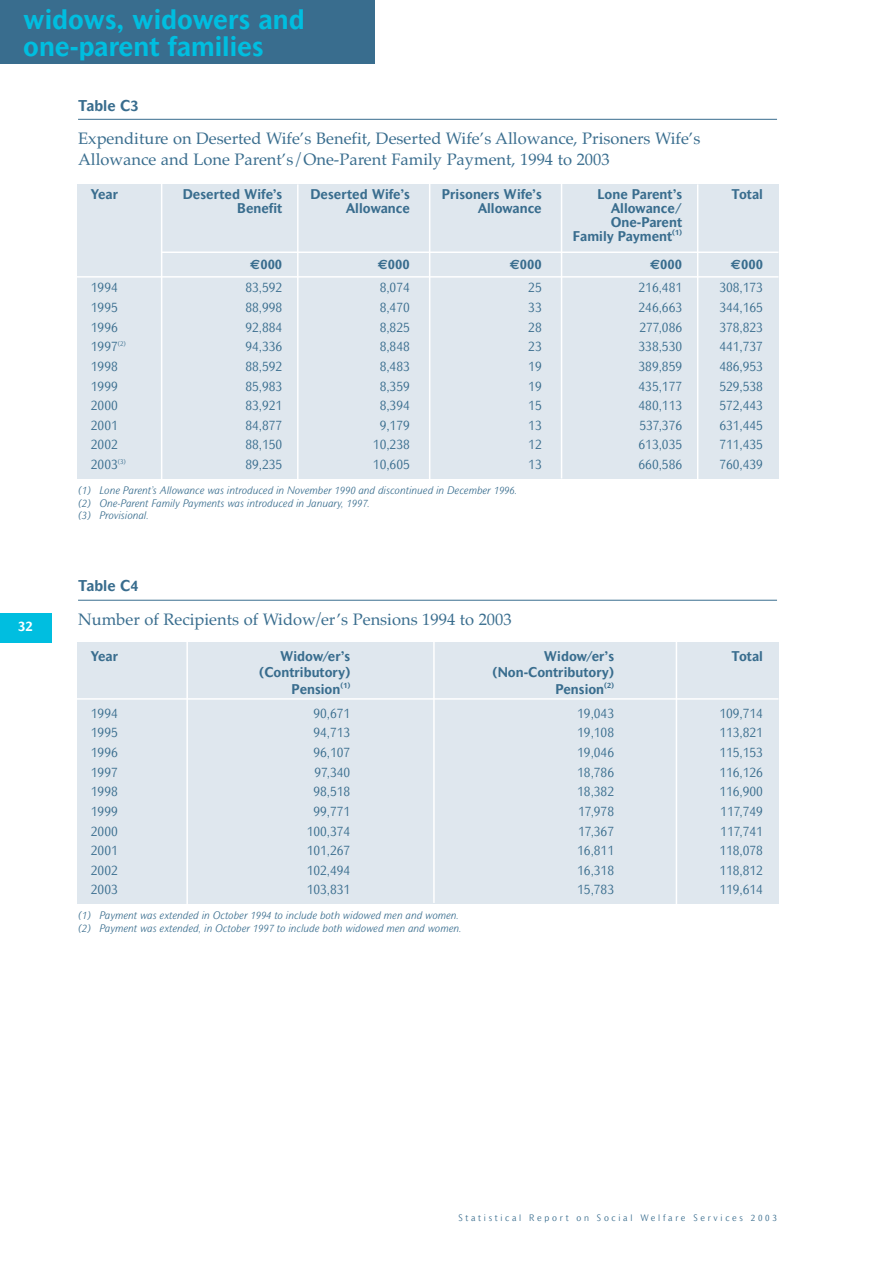
<style>
.page{position:relative;width:893px;height:1262px;background:#fff}
.page>*{position:absolute;margin:0;border:0;box-sizing:border-box;transform-origin:0 0}
.t1{font:700 27px/27px "Mahsuri Sans";color:#00bee0}
.t2{font:16.5px/21px "Palatino";color:#396d8e}
.t3{font:700 15px "Mahsuri Sans";color:#396d8e}
.t4{font:300 13.5px "Mahsuri Sans";color:#396d8e}
.t5{font:700 13.5px/14.2px "Mahsuri Sans";color:#396d8e;text-align:right}
.t6{font:700 13.5px "Mahsuri Sans";color:#fff}
.t7{font:italic 300 10.5px/12.6px "Mahsuri Sans";color:#396d8e}
.t8{font:300 9px "Mahsuri Sans";letter-spacing:.3em;color:#396d8e}
.s1{font-family:"Euro Sans"}
</style>
<div class="page">
<div style="left:77px;top:642px;width:701px;height:261px;background:#dfe7ee"></div>
<div style="left:77px;top:184px;width:701px;height:295px;background:#dfe7ee"></div>
<div style="left:0;top:0;width:374px;height:64px;background:#396d8e"></div>
<div style="left:0;top:612px;width:51px;height:30px;background:#00bee0"></div>
<hr style="left:78px;top:119px;width:699px;height:1px;background:#396d8e">
<hr style="left:78px;top:600px;width:699px;height:1px;background:#396d8e">
<hr style="left:77px;top:276px;width:701px;height:2px;background:#fff">
<hr style="left:162px;top:251px;width:616px;height:2px;background:#fff">
<hr style="left:161px;top:183px;width:1px;height:296px;background:#fff">
<hr style="left:297px;top:184px;width:1px;height:296px;background:#fff">
<hr style="left:429px;top:183px;width:1px;height:296px;background:#fff">
<hr style="left:561px;top:183px;width:1px;height:295px;background:#fff">
<hr style="left:697px;top:184px;width:1px;height:296px;background:#fff">
<hr style="left:77px;top:698px;width:701px;height:1px;background:#fff">
<hr style="left:186px;top:641px;width:2px;height:263px;background:#fff">
<hr style="left:433px;top:640px;width:1px;height:263px;background:#fff">
<hr style="left:675px;top:641px;width:2px;height:263px;background:#fff">
<h1 class="t1" style="left:23px;top:9px;width:283px">widows, widowers and one-parent families</h1>
<p class="t3" style="left:78px;top:100px;width:62px">Table C3</p>
<p class="t2" style="left:78px;top:130px;width:624px">Expenditure on Deserted Wife’s Benefit, Deserted Wife’s Allowance, Prisoners Wife’s<br>Allowance and Lone Parent’s/One-Parent Family Payment, 1994 to 2003</p>
<p class="t5" style="left:91px;top:188px;width:29px">Year</p>
<p class="t5" style="left:183px;top:188px;width:101px">Deserted Wife’s</p>
<p class="t5" style="left:310px;top:188px;width:101px">Deserted Wife’s</p>
<p class="t5" style="left:442px;top:188px;width:101px">Prisoners Wife’s</p>
<p class="t5" style="left:597px;top:188px;width:86px">Lone Parent’s</p>
<p class="t5" style="left:731px;top:188px;width:33px">Total</p>
<p class="t5" style="left:237px;top:203px;width:46px">Benefit</p>
<p class="t5" style="left:346px;top:203px;width:66px">Allowance</p>
<p class="t5" style="left:477px;top:203px;width:66px">Allowance</p>
<p class="t5" style="left:573px;top:203px;width:111px">Allowance/<br>One-Parent<br>Family Payment<sup>(1)</sup></p>
<p class="t5" style="left:250px;top:258px;width:34px"><span class="s1">€</span>000</p>
<p class="t5" style="left:378px;top:258px;width:34px"><span class="s1">€</span>000</p>
<p class="t5" style="left:509px;top:258px;width:34px"><span class="s1">€</span>000</p>
<p class="t5" style="left:650px;top:258px;width:34px"><span class="s1">€</span>000</p>
<p class="t5" style="left:731px;top:258px;width:34px"><span class="s1">€</span>000</p>
<p class="t4" style="left:91px;top:281px;width:28px">1994</p>
<p class="t4" style="left:245px;top:281px;width:38px">83,592</p>
<p class="t4" style="left:380px;top:281px;width:32px">8,074</p>
<p class="t4" style="left:528px;top:281px;width:15px">25</p>
<p class="t4" style="left:638px;top:281px;width:45px">216,481</p>
<p class="t4" style="left:719px;top:281px;width:45px">308,173</p>
<p class="t4" style="left:91px;top:301px;width:28px">1995</p>
<p class="t4" style="left:245px;top:301px;width:38px">88,998</p>
<p class="t4" style="left:380px;top:301px;width:32px">8,470</p>
<p class="t4" style="left:528px;top:301px;width:15px">33</p>
<p class="t4" style="left:638px;top:301px;width:45px">246,663</p>
<p class="t4" style="left:719px;top:301px;width:45px">344,165</p>
<p class="t4" style="left:91px;top:320px;width:28px">1996</p>
<p class="t4" style="left:245px;top:320px;width:38px">92,884</p>
<p class="t4" style="left:380px;top:320px;width:32px">8,825</p>
<p class="t4" style="left:528px;top:320px;width:15px">28</p>
<p class="t4" style="left:639px;top:320px;width:44px">277,086</p>
<p class="t4" style="left:719px;top:320px;width:45px">378,823</p>
<p class="t4" style="left:91px;top:340px;width:37px">1997<sup>(2)</sup></p>
<p class="t4" style="left:245px;top:340px;width:38px">94,336</p>
<p class="t4" style="left:380px;top:340px;width:32px">8,848</p>
<p class="t4" style="left:528px;top:340px;width:15px">23</p>
<p class="t4" style="left:638px;top:340px;width:45px">338,530</p>
<p class="t4" style="left:719px;top:340px;width:45px">441,737</p>
<p class="t4" style="left:91px;top:360px;width:28px">1998</p>
<p class="t4" style="left:245px;top:360px;width:38px">88,592</p>
<p class="t4" style="left:380px;top:360px;width:32px">8,483</p>
<p class="t4" style="left:528px;top:360px;width:15px">19</p>
<p class="t4" style="left:638px;top:360px;width:45px">389,859</p>
<p class="t4" style="left:719px;top:360px;width:45px">486,953</p>
<p class="t4" style="left:91px;top:379px;width:28px">1999</p>
<p class="t4" style="left:245px;top:379px;width:38px">85,983</p>
<p class="t4" style="left:380px;top:379px;width:32px">8,359</p>
<p class="t4" style="left:528px;top:379px;width:15px">19</p>
<p class="t4" style="left:638px;top:379px;width:45px">435,177</p>
<p class="t4" style="left:719px;top:379px;width:45px">529,538</p>
<p class="t4" style="left:91px;top:399px;width:28px">2000</p>
<p class="t4" style="left:245px;top:399px;width:38px">83,921</p>
<p class="t4" style="left:380px;top:399px;width:32px">8,394</p>
<p class="t4" style="left:528px;top:399px;width:15px">15</p>
<p class="t4" style="left:638px;top:399px;width:45px">480,113</p>
<p class="t4" style="left:719px;top:399px;width:45px">572,443</p>
<p class="t4" style="left:91px;top:418px;width:28px">2001</p>
<p class="t4" style="left:245px;top:418px;width:38px">84,877</p>
<p class="t4" style="left:380px;top:418px;width:32px">9,179</p>
<p class="t4" style="left:528px;top:418px;width:15px">13</p>
<p class="t4" style="left:639px;top:418px;width:44px">537,376</p>
<p class="t4" style="left:719px;top:418px;width:45px">631,445</p>
<p class="t4" style="left:91px;top:438px;width:28px">2002</p>
<p class="t4" style="left:245px;top:438px;width:38px">88,150</p>
<p class="t4" style="left:373px;top:438px;width:38px">10,238</p>
<p class="t4" style="left:528px;top:438px;width:15px">12</p>
<p class="t4" style="left:638px;top:438px;width:45px">613,035</p>
<p class="t4" style="left:719px;top:438px;width:45px">711,435</p>
<p class="t4" style="left:91px;top:458px;width:37px">2003<sup>(3)</sup></p>
<p class="t4" style="left:245px;top:458px;width:38px">89,235</p>
<p class="t4" style="left:373px;top:458px;width:38px">10,605</p>
<p class="t4" style="left:528px;top:458px;width:15px">13</p>
<p class="t4" style="left:638px;top:458px;width:45px">660,586</p>
<p class="t4" style="left:719px;top:458px;width:45px">760,439</p>
<p class="t7" style="left:78px;top:484px;width:440px">(1) Lone Parent’s Allowance was introduced in November 1990 and discontinued in December 1996. (2) One-Parent Family Payments was introduced in January, 1997.<br>(3) Provisional.</p>
<p class="t6" style="left:18px;top:622px;width:16px">32</p>
<p class="t3" style="left:78px;top:581px;width:62px">Table C4</p>
<p class="t2" style="left:78px;top:611px;width:435px">Number of Recipients of Widow/er’s Pensions 1994 to 2003</p>
<p class="t5" style="left:91px;top:650px;width:29px">Year</p>
<p class="t5" style="left:280px;top:650px;width:72px">Widow/er’s</p>
<p class="t5" style="left:544px;top:650px;width:72px">Widow/er’s</p>
<p class="t5" style="left:731px;top:650px;width:33px">Total</p>
<p class="t5" style="left:259px;top:667px;width:93px">(Contributory)</p>
<p class="t5" style="left:492px;top:667px;width:123px">(Non-Contributory)</p>
<p class="t5" style="left:291px;top:683px;width:60px">Pension<sup>(1)</sup></p>
<p class="t5" style="left:555px;top:683px;width:60px">Pension<sup>(2)</sup></p>
<p class="t4" style="left:91px;top:706px;width:29px">1994</p>
<p class="t4" style="left:313px;top:706px;width:38px">90,671</p>
<p class="t4" style="left:577px;top:706px;width:38px">19,043</p>
<p class="t4" style="left:719px;top:706px;width:45px">109,714</p>
<p class="t4" style="left:91px;top:726px;width:29px">1995</p>
<p class="t4" style="left:313px;top:726px;width:38px">94,713</p>
<p class="t4" style="left:577px;top:726px;width:38px">19,108</p>
<p class="t4" style="left:719px;top:726px;width:45px">113,821</p>
<p class="t4" style="left:91px;top:746px;width:29px">1996</p>
<p class="t4" style="left:313px;top:746px;width:38px">96,107</p>
<p class="t4" style="left:577px;top:746px;width:38px">19,046</p>
<p class="t4" style="left:719px;top:746px;width:45px">115,153</p>
<p class="t4" style="left:91px;top:765px;width:29px">1997</p>
<p class="t4" style="left:314px;top:765px;width:37px">97,340</p>
<p class="t4" style="left:577px;top:765px;width:38px">18,786</p>
<p class="t4" style="left:719px;top:765px;width:45px">116,126</p>
<p class="t4" style="left:91px;top:785px;width:29px">1998</p>
<p class="t4" style="left:313px;top:785px;width:38px">98,518</p>
<p class="t4" style="left:577px;top:785px;width:38px">18,382</p>
<p class="t4" style="left:719px;top:785px;width:45px">116,900</p>
<p class="t4" style="left:91px;top:804px;width:29px">1999</p>
<p class="t4" style="left:313px;top:804px;width:38px">99,771</p>
<p class="t4" style="left:578px;top:804px;width:37px">17,978</p>
<p class="t4" style="left:720px;top:804px;width:44px">117,749</p>
<p class="t4" style="left:91px;top:824px;width:29px">2000</p>
<p class="t4" style="left:307px;top:824px;width:45px">100,374</p>
<p class="t4" style="left:578px;top:824px;width:37px">17,367</p>
<p class="t4" style="left:720px;top:824px;width:44px">117,741</p>
<p class="t4" style="left:91px;top:844px;width:29px">2001</p>
<p class="t4" style="left:307px;top:844px;width:45px">101,267</p>
<p class="t4" style="left:577px;top:844px;width:38px">16,811</p>
<p class="t4" style="left:719px;top:844px;width:45px">118,078</p>
<p class="t4" style="left:91px;top:863px;width:29px">2002</p>
<p class="t4" style="left:307px;top:863px;width:45px">102,494</p>
<p class="t4" style="left:577px;top:863px;width:38px">16,318</p>
<p class="t4" style="left:719px;top:863px;width:45px">118,812</p>
<p class="t4" style="left:91px;top:883px;width:29px">2003</p>
<p class="t4" style="left:307px;top:883px;width:45px">103,831</p>
<p class="t4" style="left:577px;top:883px;width:38px">15,783</p>
<p class="t4" style="left:719px;top:883px;width:45px">119,614</p>
<p class="t7" style="left:78px;top:910px;width:385px">(1) Payment was extended in October 1994 to include both widowed men and women. (2) Payment was extended, in October 1997 to include both widowed men and women.</p>
<p class="t8" style="left:458px;top:1213px;width:320px">Statistical Report on Social Welfare Services 2003</p>
</div>
